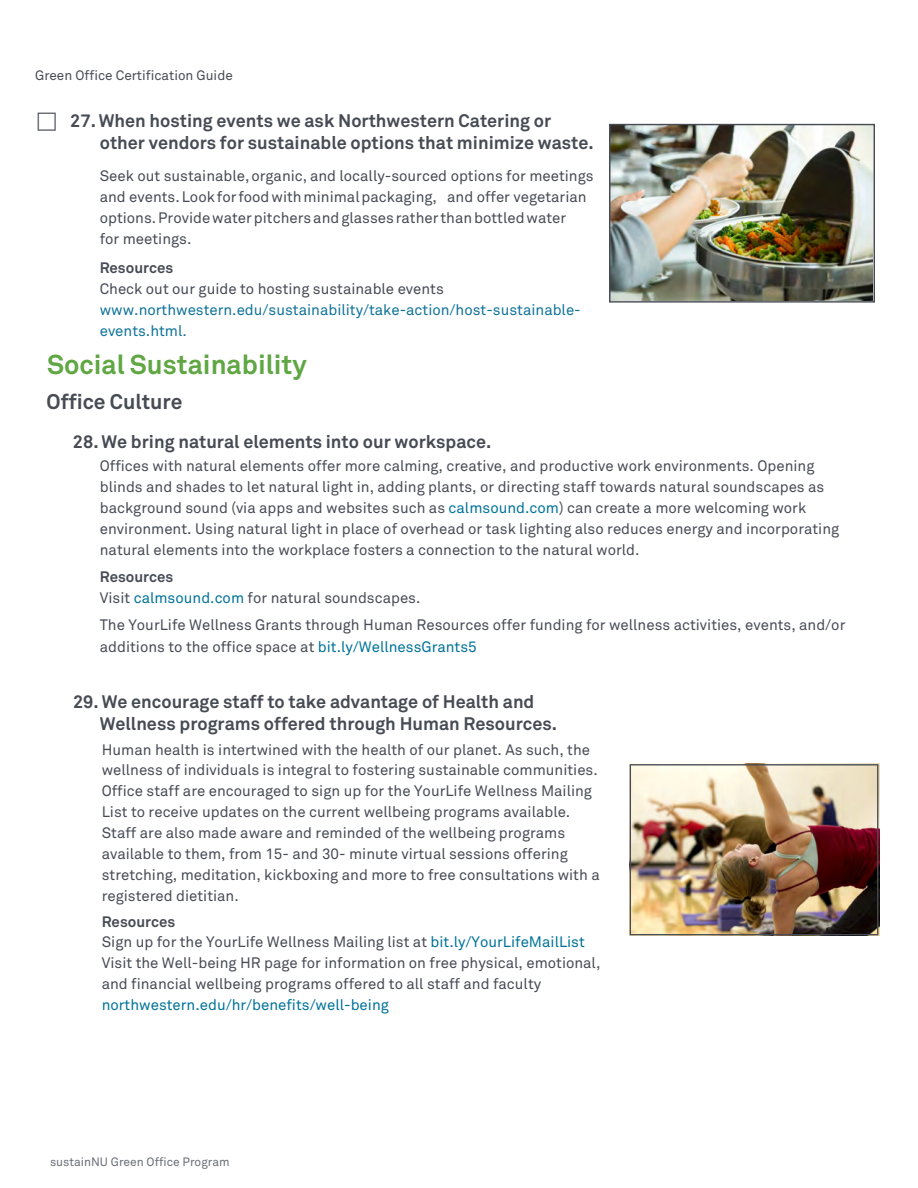
<style>
.page{position:relative;width:918px;height:1188px;background:#fff}
.page>*{position:absolute;margin:0;border:0;box-sizing:border-box;transform-origin:0 0}
.t1{font:700 27px "Akkurat Pro";color:#60a744}
.t2{font:700 21px "Akkurat Pro";color:#464b54}
.t3{font:700 18px/22.4px "Akkurat Pro";color:#464b54}
.t4{font:15px/20.9px "Akkurat Pro";color:#474c55}
.t5{font:15px/21px "Akkurat Pro";color:#464b54}
.t6{font:15px/21px "Akkurat Pro";color:#107399}
.t7{font:15px "Akkurat Pro";color:#007399}
.t8{font:700 15px "Akkurat Pro";color:#464b54}
.t9{font:13.5px "Akkurat Pro";color:#464b54}
.t10{font:12px "Akkurat Pro";color:#696e77}
.s1{color:#007399}
.s2{font-weight:700;color:#464b54}
.s3{font-weight:700}
</style>
<div class="page">
<img style="left:629px;top:764px;width:250px;height:171px">
<img style="left:611px;top:126px;width:261px;height:174px">
<div style="left:609px;top:124px;width:266px;height:179px;border:1px solid #464b54"></div>
<div style="left:630px;top:764px;width:248px;height:171px;border:1px solid #464b54"></div>
<p class="t9" style="left:35px;top:68px;width:199px">Green Office Certification Guide</p>
<p class="t3" style="left:100px;top:109px;width:495px;text-indent:-30px">27. When hosting events we ask Northwestern Catering or other vendors for sustainable options that minimize waste.</p>
<p class="t5" style="left:100px;top:165px;width:495px">Seek out sustainable, organic, and locally-sourced options for meetings and events. Look for food with minimal packaging, and offer vegetarian options. Provide water pitchers and glasses rather than bottled water<br>for meetings.</p>
<p class="t8" style="left:100px;top:258px;width:75px">Resources</p>
<p class="t5" style="left:100px;top:278px;width:346px">Check out our guide to hosting sustainable events</p>
<p class="t6" style="left:100px;top:299px;width:483px">www.northwestern.edu/sustainability/take-action/host-sustainable&shy;events.html.</p>
<h1 class="t1" style="left:47px;top:348px;width:261px">Social Sustainability</h1>
<h2 class="t2" style="left:47px;top:389px;width:137px">Office Culture</h2>
<p class="t3" style="left:73px;top:430px;width:420px">28. We bring natural elements into our workspace.</p>
<p class="t4" style="left:100px;top:455px;width:741px">Offices with natural elements offer more calming, creative, and productive work environments. Opening blinds and shades to let natural light in, adding plants, or directing staff towards natural soundscapes as background sound (via apps and websites such as <span class="s1">calmsound.com</span>) can create a more welcoming work environment. Using natural light in place of overhead or task lighting also reduces energy and incorporating natural elements into the workplace fosters a connection to the natural world.</p>
<p class="t4" style="left:100px;top:566px;width:322px;line-height:21.5px"><span class="s2">Resources<br></span>Visit <span class="s1">calmsound.com</span> for natural soundscapes.</p>
<p class="t4" style="left:100px;top:614px;width:747px;line-height:22px">The YourLife Wellness Grants through Human Resources offer funding for wellness activities, events, and/or additions to the office space at <span class="s1">bit.ly/WellnessGrants5</span></p>
<p class="t3" style="left:100px;top:691px;width:459px;line-height:21.6px;text-indent:-27px">29. We encourage staff to take advantage of Health and<br>Wellness programs offered through Human Resources.</p>
<p class="t4" style="left:102px;top:739px;width:499px">Human health is intertwined with the health of our planet. As such, the wellness of individuals is integral to fostering sustainable communities.<br>Office staff are encouraged to sign up for the YourLife Wellness Mailing List to receive updates on the current wellbeing programs available.<br>Staff are also made aware and reminded of the wellbeing programs available to them, from 15- and 30- minute virtual sessions offering stretching, meditation, kickboxing and more to free consultations with a registered dietitian.</p>
<p class="t5" style="left:102px;top:911px;width:500px"><span class="s3">Resources<br></span>Sign up for the YourLife Wellness Mailing list at <span class="s1">bit.ly/YourLifeMailList </span>Visit the Well-being HR page for information on free physical, emotional, and financial wellbeing programs offered to all staff and faculty</p>
<p class="t7" style="left:102px;top:996px;width:289px">northwestern.edu/hr/benefits/well-being</p>
<p class="t10" style="left:50px;top:1155px;width:181px">sustainNU Green Office Program</p>
</div>
